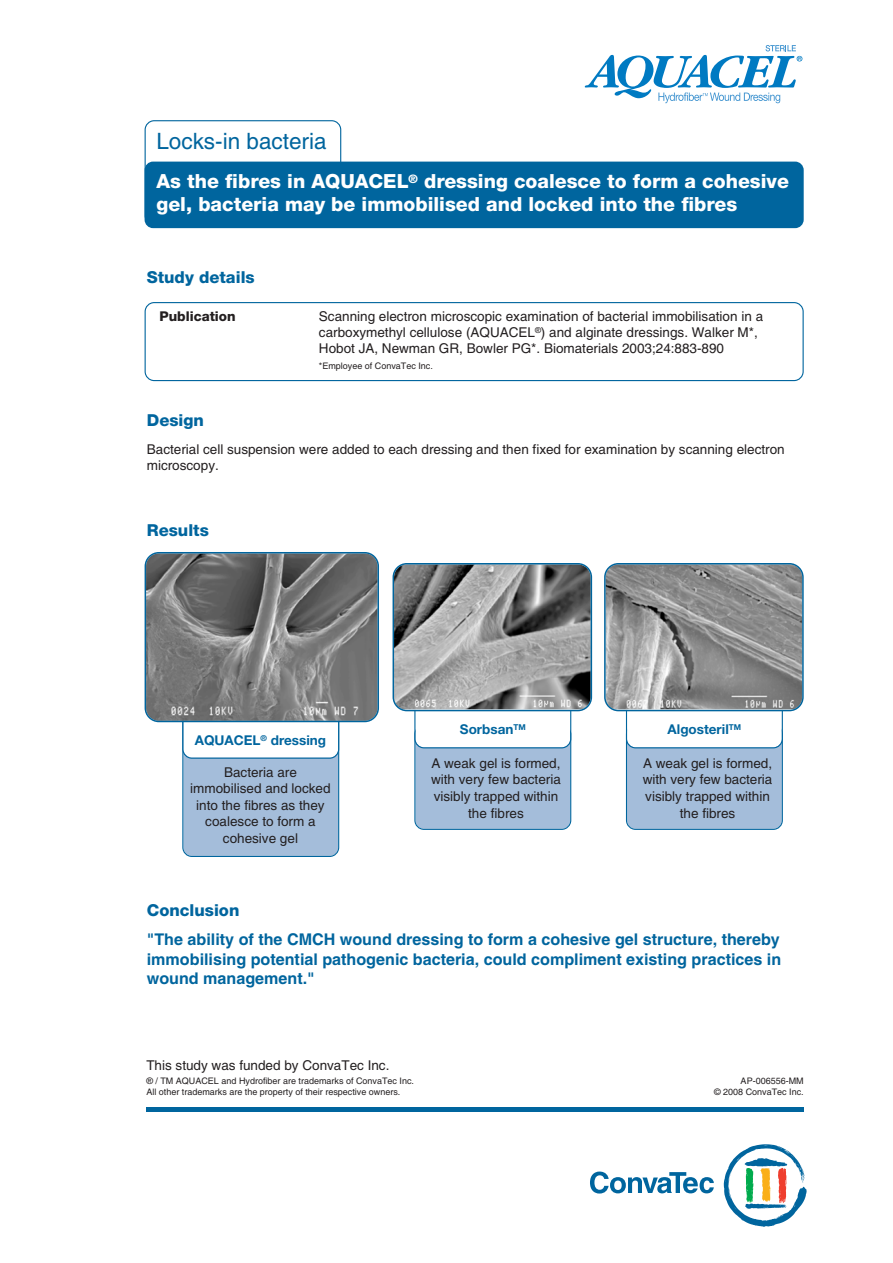
<style>
.page{position:relative;width:893px;height:1263px;background:#fff}
.page>*{position:absolute;margin:0;border:0;box-sizing:border-box;transform-origin:0 0}
.t1{font:22.5px "Helvetica";color:#00659e}
.t2{font:800 19.5px/22.5px "Helvetica Neue";color:#fff}
.t3{font:800 16.5px "Helvetica Neue";color:#00659e}
.t4{font:700 16.2px/19.5px "Helvetica";color:#00659e;text-align:justify}
.t5{font:13.5px/16.5px "Helvetica";color:#231f20;text-align:center}
.t6{font:700 13.5px "Helvetica Neue";color:#00659e}
.t7{font:800 13.5px "Helvetica Neue";color:#231f20}
.t8{font:9px/10.5px "Helvetica";color:#231f20}
</style>
<div class="page">
<svg style="left:145px;top:302px;width:659px;height:79px"></svg>
<svg style="left:145px;top:120px;width:196px;height:105px"></svg>
<div style="left:145px;top:162px;width:659px;height:66px;background:#00659e;border-radius:9px"></div>
<svg style="left:724px;top:1144px;width:83px;height:83px"></svg>
<svg style="left:590px;top:1171px;width:124px;height:22px"></svg>
<div style="left:146px;top:1107px;width:658px;height:5px;background:#00659e"></div>
<svg style="left:585px;top:45px;width:217px;height:58px"></svg>
<svg style="left:393px;top:563px;width:199px;height:267px"></svg>
<svg style="left:604px;top:563px;width:200px;height:267px"></svg>
<svg style="left:145px;top:552px;width:234px;height:305px"></svg>
<h1 class="t1" style="left:156px;top:128px;width:172px">Locks-in bacteria</h1>
<h2 class="t2" style="left:156px;top:172px;width:634px">As the fibres in AQUACEL<sup>®</sup> dressing coalesce to form a cohesive gel, bacteria may be immobilised and locked into the fibres</h2>
<p class="t3" style="left:147px;top:272px;width:109px">Study details</p>
<p class="t7" style="left:159px;top:312px;width:78px">Publication</p>
<p class="t5" style="left:319px;top:309px;width:446px;line-height:15.8px;text-align:left">Scanning electron microscopic examination of bacterial immobilisation in a carboxymethyl cellulose (AQUACEL<sup>®</sup>) and alginate dressings. Walker M*,<br>Hobot JA, Newman GR, Bowler PG*. Biomaterials 2003;24:883-890</p>
<p class="t8" style="left:319px;top:360px;width:116px">*Employee of ConvaTec Inc.</p>
<p class="t3" style="left:147px;top:414px;width:59px">Design</p>
<p class="t5" style="left:147px;top:441px;width:639px;text-align:left">Bacterial cell suspension were added to each dressing and then fixed for examination by scanning electron microscopy.</p>
<p class="t3" style="left:147px;top:524px;width:64px">Results</p>
<p class="t6" style="left:195px;top:735px;width:133px">AQUACEL<sup>®</sup> dressing</p>
<p class="t5" style="left:190px;top:764px;width:142px">Bacteria are immobilised and locked into the fibres as they coalesce to form a cohesive gel</p>
<p class="t3" style="left:147px;top:904px;width:94px">Conclusion</p>
<p class="t6" style="left:460px;top:724px;width:67px">Sorbsan<sup>TM</sup></p>
<p class="t5" style="left:431px;top:755px;width:131px">A weak gel is formed, with very few bacteria visibly trapped within the fibres</p>
<p class="t6" style="left:668px;top:724px;width:75px">Algosteril<sup>TM</sup></p>
<p class="t5" style="left:643px;top:755px;width:131px">A weak gel is formed, with very few bacteria visibly trapped within the fibres</p>
<p class="t4" style="left:147px;top:930px;width:636px">"The ability of the CMCH wound dressing to form a cohesive gel structure, thereby immobilising potential pathogenic bacteria, could compliment existing practices in wound management."</p>
<p class="t5" style="left:146px;top:1057px;width:245px">This study was funded by ConvaTec Inc.</p>
<p class="t8" style="left:146px;top:1076px;width:269px">® / TM AQUACEL and Hydrofiber are trademarks of ConvaTec Inc.<br>All other trademarks are the property of their respective owners.</p>
<p class="t8" style="left:714px;top:1076px;width:91px;text-align:right">AP-006556-MM<br>© 2008 ConvaTec Inc.</p>
</div>
